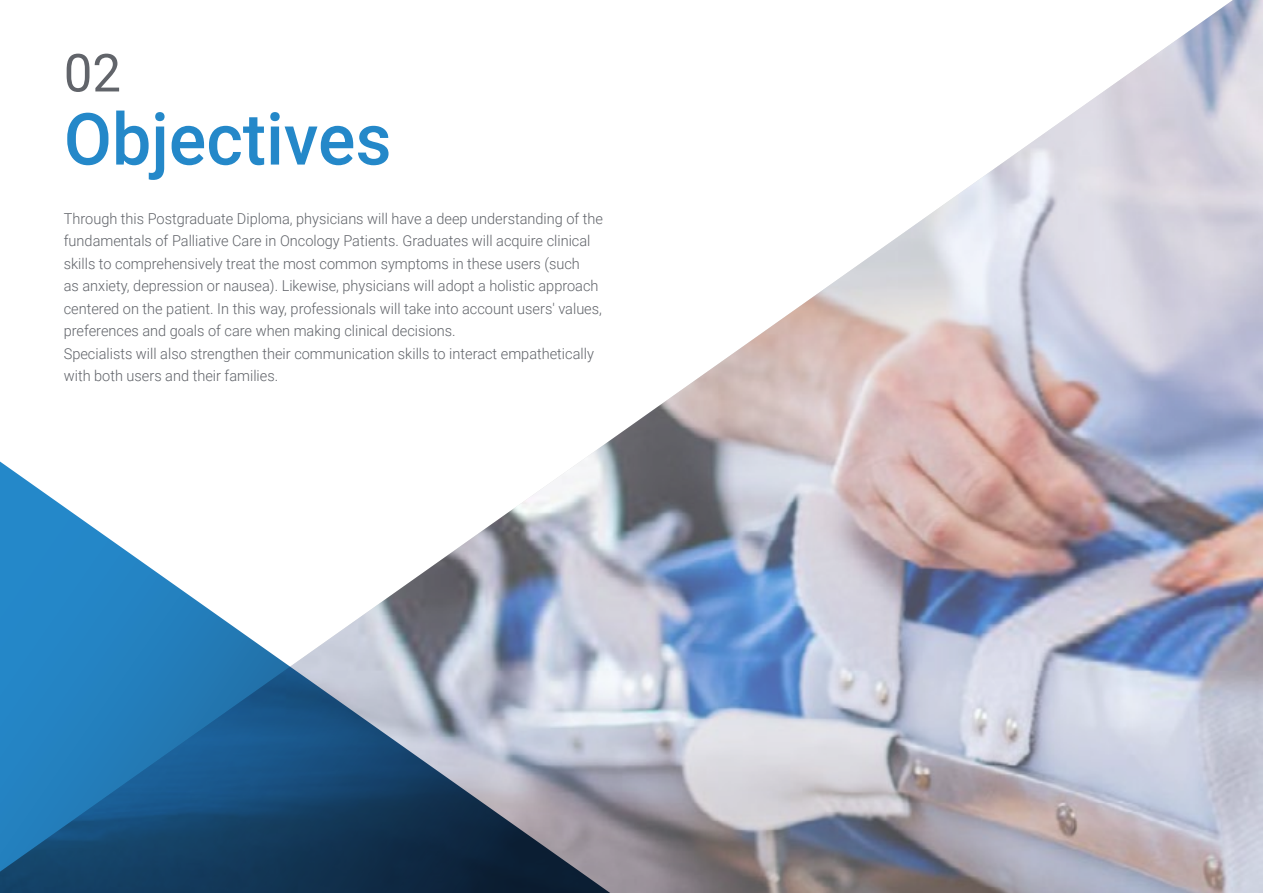
<style>
.page{position:relative;width:1263px;height:893px;background:#fff}
.page>*{position:absolute;margin:0;border:0;box-sizing:border-box;transform-origin:0 0}
.t1{font:500 72px "Roboto";color:#2488c9}
.t2{font:52.5px "Roboto";color:#61646a}
.t3{font:300 15px/22.5px "Roboto";color:#61646a}
</style>
<div class="page">
<img style="left:602px;top:0;width:661px;height:893px">
<svg style="left:0;top:446px;width:640px;height:447px"></svg>
<h2 class="t2" style="left:64px;top:36px;width:59px">02</h2>
<h1 class="t1" style="left:64px;top:89px;width:329px">Objectives</h1>
<p class="t3" style="left:64px;top:207px;width:541px">Through this Postgraduate Diploma, physicians will have a deep understanding of the fundamentals of Palliative Care in Oncology Patients. Graduates will acquire clinical skills to comprehensively treat the most common symptoms in these users (such<br>as anxiety, depression or nausea). Likewise, physicians will adopt a holistic approach centered on the patient. In this way, professionals will take into account users' values, preferences and goals of care when making clinical decisions.<br>Specialists will also strengthen their communication skills to interact empathetically with both users and their families.</p>
</div>
